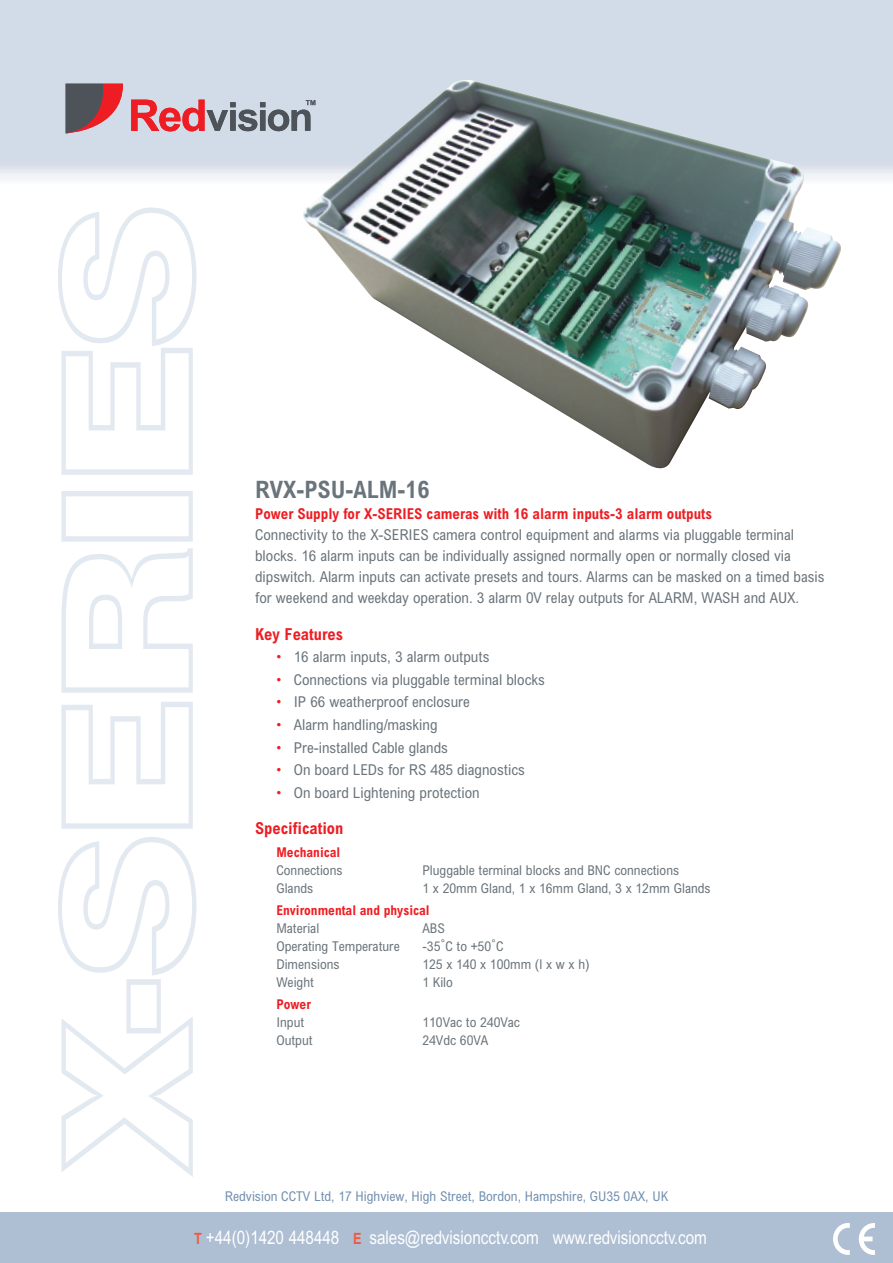
<style>
.page{position:relative;width:893px;height:1263px;background:#fff}
.page>*{position:absolute;margin:0;border:0;box-sizing:border-box;transform-origin:0 0}
.t1{font:182.7px "Swiss 721 BT Black Outline";letter-spacing:-.065em;color:#e3e9f0;scale:1.18 1}
.t2{font:700 24px "Arial MT Condensed";color:#6a747b}
.t3{font:18.6px "Arial Narrow";color:#fff}
.t4{font:700 16.5px "Arial MT Condensed";color:#ee1d23}
.t5{font:15px/21px "Arial MT Condensed";color:#6a747b}
.t6{font:700 15px "Arial MT Condensed";color:#ee1d23}
.t7{font:13.5px "Arial MT Condensed";color:#6a747b}
.t8{font:13.5px "Arial MT Condensed";color:#728faf}
.t9{font:700 13.5px "Arial MT Condensed";color:#ee1d23}
.s1{color:#ee1d23}
.s2{font-size:15px}
.s3{font-weight:700;font-size:15.45px;color:#f0593e}
</style>
<div class="page">
<div style="left:0;top:0;width:893px;height:169px;background:#d2dce8"></div>
<div style="left:0;top:163px;width:893px;height:6px;background:#dde1ec"></div>
<div style="left:0;top:165px;width:893px;height:6px;background:#e1e3ed"></div>
<div style="left:0;top:167px;width:893px;height:5px;background:#dde1eb"></div>
<div style="left:0;top:168px;width:893px;height:5px;background:#e5e8f0"></div>
<div style="left:0;top:171px;width:893px;height:6px;background:#eaedf3"></div>
<div style="left:0;top:174px;width:893px;height:6px;background:#eff1f6"></div>
<div style="left:0;top:176px;width:893px;height:5px;background:#f3f5f8"></div>
<div style="left:0;top:178px;width:893px;height:6px;background:#f8f9fb"></div>
<hr style="left:0;top:181px;width:893px;height:3px;background:#fcfcfd">
<div style="left:0;top:1212px;width:893px;height:51px;background:#aebed3"></div>
<img style="left:833px;top:1224px;width:42px;height:30px">
<svg style="left:131px;top:100px;width:171px;height:31px"></svg>
<svg style="left:66px;top:84px;width:57px;height:49px"></svg>
<img style="left:302px;top:80px;width:539px;height:389px">
<h1 class="t1" style="left:61px;top:1175px;width:828px;rotate:-90deg">X-SERIES</h1>
<h2 class="t2" style="left:255px;top:481px;width:176px">RVX-PSU-ALM-16</h2>
<p class="t6" style="left:255px;top:508px;width:458px">Power Supply for X-SERIES cameras with 16 alarm inputs-3 alarm outputs</p>
<p class="t5" style="left:255px;top:526px;width:571px">Connectivity to the X-SERIES camera control equipment and alarms via pluggable terminal blocks. 16 alarm inputs can be individually assigned normally open or normally closed via dipswitch. Alarm inputs can activate presets and tours. Alarms can be masked on a timed basis for weekend and weekday operation. 3 alarm 0V relay outputs for ALARM, WASH and AUX.</p>
<p class="t4" style="left:255px;top:628px;width:90px">Key Features</p>
<p class="t5" style="left:276px;top:648px;width:214px"><span class="s1">•</span> 16 alarm inputs, 3 alarm outputs</p>
<p class="t5" style="left:276px;top:671px;width:270px"><span class="s1">•</span> Connections via pluggable terminal blocks</p>
<p class="t5" style="left:276px;top:693px;width:195px"><span class="s1">•</span> IP 66 weatherproof enclosure</p>
<p class="t5" style="left:276px;top:716px;width:163px"><span class="s1">•</span> Alarm handling/masking</p>
<p class="t5" style="left:276px;top:738px;width:173px"><span class="s1">•</span> Pre-installed Cable glands</p>
<p class="t5" style="left:276px;top:761px;width:250px"><span class="s1">•</span> On board LEDs for RS 485 diagnostics</p>
<p class="t5" style="left:276px;top:783px;width:205px"><span class="s1">•</span> On board Lightening protection</p>
<p class="t4" style="left:255px;top:823px;width:90px">Specification</p>
<p class="t9" style="left:276px;top:847px;width:65px">Mechanical</p>
<p class="t7" style="left:276px;top:865px;width:68px">Connections</p>
<p class="t7" style="left:422px;top:865px;width:258px">Pluggable terminal blocks and BNC connections</p>
<p class="t7" style="left:276px;top:883px;width:38px">Glands</p>
<p class="t7" style="left:422px;top:883px;width:290px">1 x 20mm Gland, 1 x 16mm Gland, 3 x 12mm Glands</p>
<p class="t9" style="left:276px;top:905px;width:155px">Environmental and physical</p>
<p class="t7" style="left:276px;top:923px;width:44px">Material</p>
<p class="t7" style="left:422px;top:923px;width:24px">ABS</p>
<p class="t7" style="left:276px;top:941px;width:125px">Operating Temperature</p>
<p class="t7" style="left:422px;top:941px;width:83px">-35<span class="s2">˚</span>C to +50<span class="s2">˚</span>C</p>
<p class="t7" style="left:276px;top:959px;width:65px">Dimensions</p>
<p class="t7" style="left:422px;top:959px;width:169px">125 x 140 x 100mm (l x w x h)</p>
<p class="t7" style="left:276px;top:977px;width:39px">Weight</p>
<p class="t7" style="left:422px;top:977px;width:32px">1 Kilo</p>
<p class="t9" style="left:276px;top:999px;width:36px">Power</p>
<p class="t7" style="left:276px;top:1017px;width:29px">Input</p>
<p class="t7" style="left:422px;top:1017px;width:99px">110Vac to 240Vac</p>
<p class="t7" style="left:276px;top:1035px;width:38px">Output</p>
<p class="t7" style="left:422px;top:1035px;width:67px">24Vdc 60VA</p>
<p class="t8" style="left:225px;top:1191px;width:445px">Redvision CCTV Ltd, 17 Highview, High Street, Bordon, Hampshire, GU35 0AX, UK</p>
<p class="t3" style="left:194px;top:1231px;width:514px"><span class="s3">T</span> +44(0)1420 448448 <span class="s3">E</span> sales@redvisioncctv.com www.redvisioncctv.com</p>
</div>
